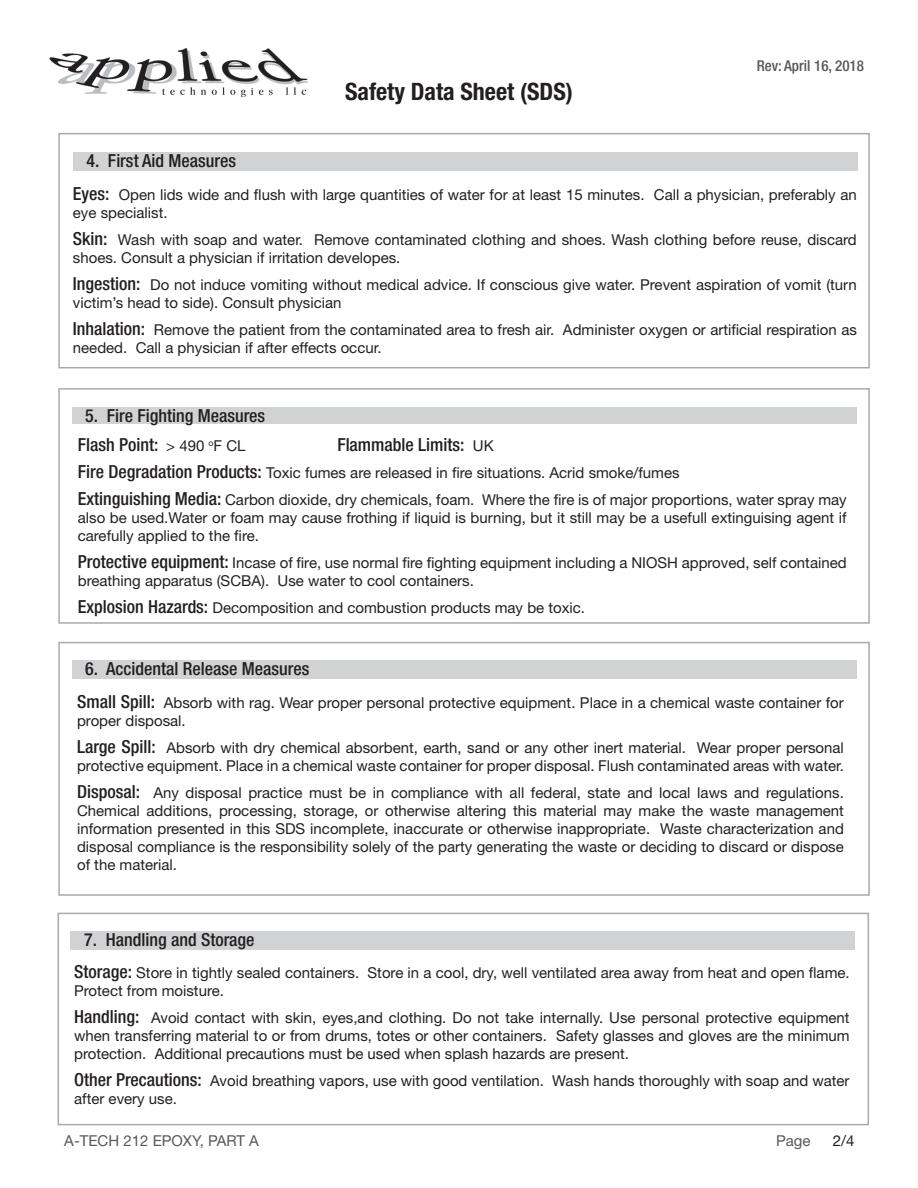
<style>
.page{position:relative;width:918px;height:1188px;background:#fff}
.page>*{position:absolute;margin:0;border:0;box-sizing:border-box;transform-origin:0 0}
.t1{font:700 condensed 24px "Helvetica Neue LT Std";color:#231f20}
.t2{font:500 condensed 18px "Helvetica Neue LT Std";color:#231f20}
.t3{font:15px/18px "Helvetica Neue LT Std";color:#231f20}
.t4{font:15px "Helvetica Neue LT Std";color:#57585a}
.t5{font:500 condensed 15px "Helvetica Neue LT Std";color:#57585a}
.s1{font-weight:500;font-stretch:condensed;font-size:18px}
.s2{font-weight:400;font-stretch:normal;font-size:15px}
</style>
<div class="page">
<img style="left:49px;top:48px;width:259px;height:49px">
<div style="left:58px;top:133px;width:812px;height:235px;border:2px solid #a8a9ad"></div>
<div style="left:73px;top:153px;width:784px;height:18px;background:#d1d2d4"></div>
<div style="left:58px;top:388px;width:812px;height:236px;border:2px solid #a8a9ad"></div>
<div style="left:72px;top:408px;width:784px;height:16px;background:#d1d2d4"></div>
<div style="left:58px;top:642px;width:812px;height:254px;border:2px solid #a8a9ad"></div>
<div style="left:72px;top:660px;width:784px;height:19px;background:#d1d2d4"></div>
<div style="left:58px;top:913px;width:811px;height:212px;border:2px solid #a8a9ad"></div>
<div style="left:71px;top:932px;width:784px;height:18px;background:#d1d2d4"></div>
<h1 class="t1" style="left:345px;top:77px;width:229px">Safety Data Sheet (SDS)</h1>
<p class="t5" style="left:757px;top:56px;width:109px">Rev: April 16, 2018</p>
<p class="t2" style="left:86px;top:150px;width:151px">4. First Aid Measures</p>
<p class="t3" style="left:73px;top:185px;width:785px"><span class="s1">Eyes:</span> Open lids wide and flush with large quantities of water for at least 15 minutes. Call a physician, preferably an eye specialist.</p>
<p class="t3" style="left:73px;top:230px;width:785px"><span class="s1">Skin:</span> Wash with soap and water. Remove contaminated clothing and shoes. Wash clothing before reuse, discard shoes. Consult a physician if irritation developes.</p>
<p class="t3" style="left:73px;top:275px;width:786px"><span class="s1">Ingestion:</span> Do not induce vomiting without medical advice. If conscious give water. Prevent aspiration of vomit (turn victim’s head to side). Consult physician</p>
<p class="t3" style="left:73px;top:320px;width:785px"><span class="s1">Inhalation:</span> Remove the patient from the contaminated area to fresh air. Administer oxygen or artificial respiration as needed. Call a physician if after effects occur.</p>
<p class="t2" style="left:85px;top:405px;width:181px">5. Fire Fighting Measures</p>
<p class="t2" style="left:78px;top:434px;width:169px">Flash Point: <span class="s2">&gt; 490</span> <sup>o</sup><span class="s2">F CL</span></p>
<p class="t2" style="left:337px;top:434px;width:158px">Flammable Limits: <span class="s2">UK</span></p>
<p class="t3" style="left:78px;top:464px;width:603px"><span class="s1">Fire Degradation Products:</span> Toxic fumes are released in fire situations. Acrid smoke/fumes</p>
<p class="t3" style="left:78px;top:491px;width:770px;text-align:justify"><span class="s1">Extinguishing Media:</span> Carbon dioxide, dry chemicals, foam. Where the fire is of major proportions, water spray may also be used.Water or foam may cause frothing if liquid is burning, but it still may be a usefull extinguising agent if carefully applied to the fire.</p>
<p class="t3" style="left:78px;top:554px;width:770px"><span class="s1">Protective equipment:</span> Incase of fire, use normal fire fighting equipment including a NIOSH approved, self contained breathing apparatus (SCBA). Use water to cool containers.</p>
<p class="t3" style="left:78px;top:599px;width:509px"><span class="s1">Explosion Hazards:</span> Decomposition and combustion products may be toxic.</p>
<p class="t2" style="left:85px;top:658px;width:226px">6. Accidental Release Measures</p>
<p class="t3" style="left:77px;top:693px;width:768px"><span class="s1">Small Spill:</span> Absorb with rag. Wear proper personal protective equipment. Place in a chemical waste container for proper disposal.</p>
<p class="t3" style="left:77px;top:738px;width:768px"><span class="s1">Large Spill:</span> Absorb with dry chemical absorbent, earth, sand or any other inert material. Wear proper personal protective equipment. Place in a chemical waste container for proper disposal. Flush contaminated areas with water.</p>
<p class="t3" style="left:77px;top:783px;width:768px;text-align:justify"><span class="s1">Disposal:</span> Any disposal practice must be in compliance with all federal, state and local laws and regulations.<br>Chemical additions, processing, storage, or otherwise altering this material may make the waste management information presented in this SDS incomplete, inaccurate or otherwise inappropriate. Waste characterization and disposal compliance is the responsibility solely of the party generating the waste or deciding to discard or dispose of the material.</p>
<p class="t2" style="left:84px;top:929px;width:172px">7. Handling and Storage</p>
<p class="t3" style="left:74px;top:963px;width:777px"><span class="s1">Storage:</span> Store in tightly sealed containers. Store in a cool, dry, well ventilated area away from heat and open flame.<br>Protect from moisture.</p>
<p class="t3" style="left:74px;top:1008px;width:777px;text-align:justify"><span class="s1">Handling:</span> Avoid contact with skin, eyes,and clothing. Do not take internally. Use personal protective equipment when transferring material to or from drums, totes or other containers. Safety glasses and gloves are the minimum protection. Additional precautions must be used when splash hazards are present.</p>
<p class="t3" style="left:74px;top:1071px;width:777px"><span class="s1">Other Precautions:</span> Avoid breathing vapors, use with good ventilation. Wash hands thoroughly with soap and water after every use.</p>
<p class="t4" style="left:64px;top:1132px;width:196px">A-TECH 212 EPOXY, PART A</p>
<p class="t4" style="left:776px;top:1132px;width:36px">Page</p>
<p class="t3" style="left:833px;top:1132px;width:23px">2/4</p>
</div>
